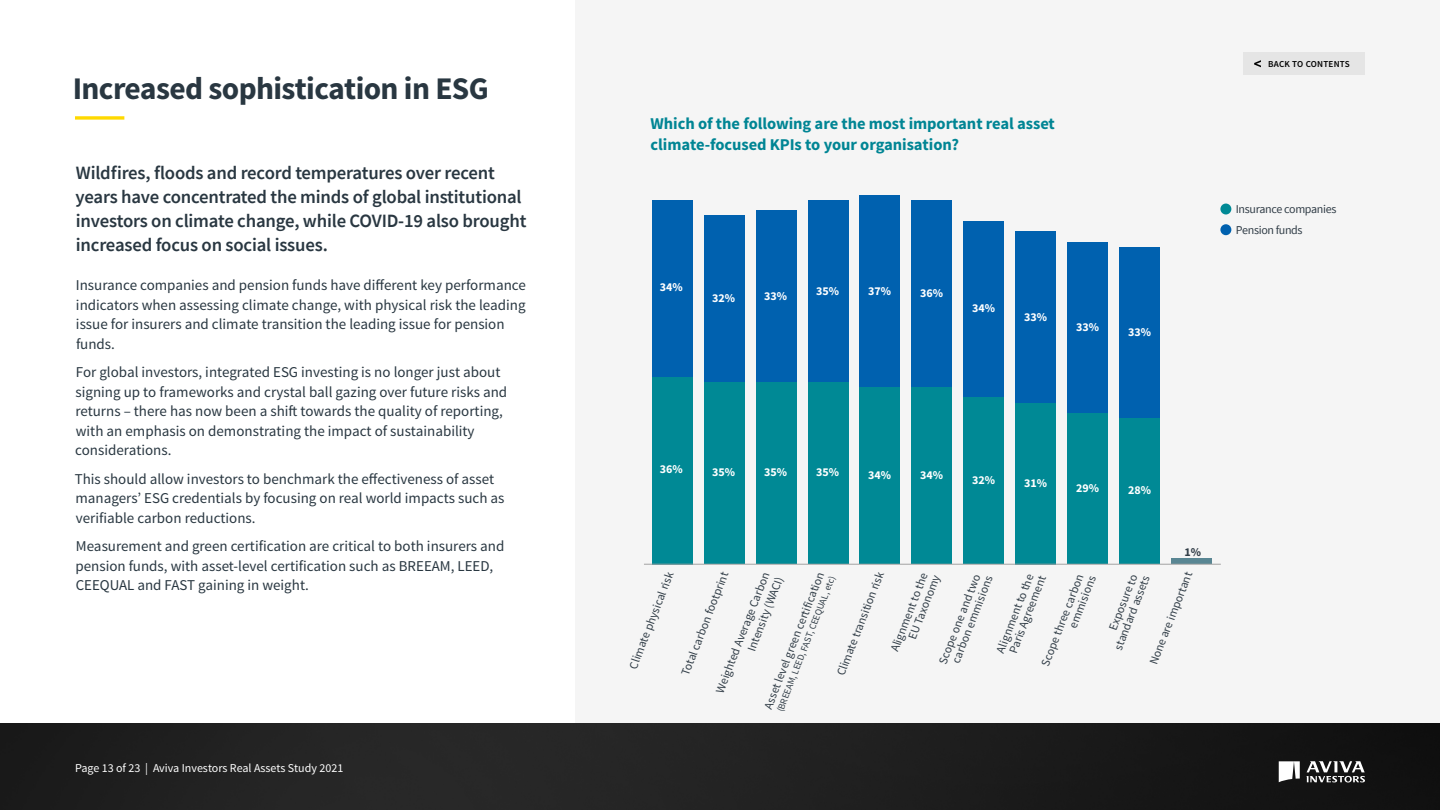
<style>
.page{position:relative;width:1440px;height:810px;background:#fff}
.page>*{position:absolute;margin:0;border:0;box-sizing:border-box;transform-origin:0 0}
.t1{font:700 31.5px "Source Sans Pro";letter-spacing:-.02em;color:#293741}
.t2{font:600 18.75px/24px "Source Sans Pro";letter-spacing:-.01em;color:#293741}
.t3{font:700 16.5px/21px "Source Sans Pro";letter-spacing:-.005em;color:#008594}
.t4{font:15px/19.5px "Source Sans Pro";color:#293741}
.t5{font:12px/12px "Source Sans Pro";letter-spacing:-.03em;color:#323e48;text-align:right}
.t6{font:700 12px "Source Sans Pro";color:#fff}
.t7{font:12px "Source Sans Pro";color:#fff}
.t8{font:700 12px "Source Sans Pro";color:#323e48}
.t9{font:9.6px "Source Sans Pro";color:#323e48}
.t10{font:600 9.15px "Source Sans Pro";letter-spacing:.025em;color:#000}
</style>
<div class="page">
<div style="left:576px;top:0;width:864px;height:724px;background:#f5f5f5"></div>
<img style="left:0;top:724px;width:1440px;height:86px">
<svg style="left:1306px;top:761px;width:59px;height:22px"></svg>
<svg style="left:1279px;top:761px;width:21px;height:21px"></svg>
<div style="left:1243px;top:52px;width:122px;height:23px;background:#e5e5e5"></div>
<svg style="left:1254px;top:60px;width:7px;height:7px"></svg>
<div style="left:652px;top:200px;width:40px;height:177px;background:#0061af"></div>
<div style="left:704px;top:216px;width:40px;height:166px;background:#0061af"></div>
<div style="left:756px;top:211px;width:40px;height:171px;background:#0061af"></div>
<div style="left:808px;top:200px;width:40px;height:182px;background:#0061af"></div>
<div style="left:860px;top:195px;width:40px;height:192px;background:#0061af"></div>
<div style="left:912px;top:200px;width:40px;height:187px;background:#0061af"></div>
<div style="left:964px;top:221px;width:40px;height:177px;background:#0061af"></div>
<div style="left:1016px;top:231px;width:40px;height:172px;background:#0061af"></div>
<div style="left:1068px;top:242px;width:40px;height:171px;background:#0061af"></div>
<div style="left:1120px;top:247px;width:40px;height:172px;background:#0061af"></div>
<div style="left:652px;top:377px;width:40px;height:187px;background:#008995"></div>
<div style="left:704px;top:382px;width:40px;height:182px;background:#008995"></div>
<div style="left:756px;top:382px;width:40px;height:182px;background:#008995"></div>
<div style="left:808px;top:382px;width:40px;height:182px;background:#008995"></div>
<div style="left:860px;top:387px;width:40px;height:177px;background:#008995"></div>
<div style="left:912px;top:387px;width:40px;height:177px;background:#008995"></div>
<div style="left:964px;top:398px;width:40px;height:166px;background:#008995"></div>
<div style="left:1016px;top:403px;width:40px;height:161px;background:#008995"></div>
<div style="left:1068px;top:413px;width:40px;height:151px;background:#008995"></div>
<div style="left:1172px;top:559px;width:40px;height:5px;background:#598693"></div>
<div style="left:1220px;top:204px;width:11px;height:10px;background:#008995;border-radius:50%"></div>
<div style="left:1220px;top:224px;width:11px;height:11px;background:#0061af;border-radius:50%"></div>
<div style="left:1120px;top:419px;width:40px;height:145px;background:#008995"></div>
<hr style="left:644px;top:564px;width:577px;height:1px;background:#a3a3a3">
<svg style="left:75px;top:116px;width:49px;height:4px"></svg>
<h1 class="t1" style="left:73px;top:68px;width:418px">Increased sophistication in ESG</h1>
<p class="t2" style="left:75px;top:161px;width:453px">Wildfires, floods and record temperatures over recent years have concentrated the minds of global institutional investors on climate change, while COVID-19 also brought increased focus on social issues.</p>
<p class="t4" style="left:76px;top:276px;width:451px">Insurance companies and pension funds have different key performance indicators when assessing climate change, with physical risk the leading issue for insurers and climate transition the leading issue for pension funds.</p>
<p class="t4" style="left:75px;top:363px;width:434px">For global investors, integrated ESG investing is no longer just about signing up to frameworks and crystal ball gazing over future risks and returns – there has now been a shift towards the quality of reporting, with an emphasis on demonstrating the impact of sustainability considerations.</p>
<p class="t4" style="left:75px;top:469px;width:431px">This should allow investors to benchmark the effectiveness of asset managers’ ESG credentials by focusing on real world impacts such as verifiable carbon reductions.</p>
<p class="t4" style="left:76px;top:537px;width:430px">Measurement and green certification are critical to both insurers and pension funds, with asset-level certification such as BREEAM, LEED,<br>CEEQUAL and FAST gaining in weight.</p>
<p class="t7" style="left:75px;top:761px;width:270px">Page 13 of 23 | Aviva Investors Real Assets Study 2021</p>
<p class="t3" style="left:651px;top:113px;width:406px">Which of the following are the most important real asset climate-focused KPIs to your organisation?</p>
<p class="t6" style="left:660px;top:279px;width:24px">34%</p>
<p class="t6" style="left:712px;top:291px;width:24px">32%</p>
<p class="t6" style="left:764px;top:288px;width:24px">33%</p>
<p class="t6" style="left:816px;top:283px;width:24px">35%</p>
<p class="t6" style="left:868px;top:284px;width:24px">37%</p>
<p class="t6" style="left:920px;top:286px;width:24px">36%</p>
<p class="t6" style="left:972px;top:300px;width:24px">34%</p>
<p class="t6" style="left:1024px;top:309px;width:24px">33%</p>
<p class="t6" style="left:1076px;top:319px;width:24px">33%</p>
<p class="t6" style="left:1128px;top:324px;width:24px">33%</p>
<p class="t10" style="left:1268px;top:58px;width:83px">BACK TO CONTENTS</p>
<p class="t5" style="left:1236px;top:199px;width:102px;line-height:20.7px;text-align:left">Insurance companies<br>Pension funds</p>
<p class="t6" style="left:660px;top:461px;width:24px">36%</p>
<p class="t6" style="left:712px;top:465px;width:24px">35%</p>
<p class="t6" style="left:764px;top:465px;width:24px">35%</p>
<p class="t6" style="left:816px;top:465px;width:24px">35%</p>
<p class="t6" style="left:868px;top:468px;width:24px">34%</p>
<p class="t6" style="left:920px;top:468px;width:24px">34%</p>
<p class="t6" style="left:972px;top:472px;width:24px">32%</p>
<p class="t6" style="left:1024px;top:475px;width:24px">31%</p>
<p class="t6" style="left:1076px;top:480px;width:24px">29%</p>
<p class="t6" style="left:1128px;top:482px;width:24px">28%</p>
<p class="t8" style="left:1185px;top:544px;width:18px">1%</p>
<p class="t9" style="left:775px;top:709px;width:147px;rotate:-69deg">(BREEAM ,LEED,FAST,CEEQ UAL,etc)</p>
<p class="t5" style="left:835px;top:673px;width:112px;rotate:-69deg">Climate transition risk</p>
<p class="t5" style="left:889px;top:649px;width:88px;rotate:-69deg">Alignment to the<br>EU Taxonomy</p>
<p class="t5" style="left:628px;top:666px;width:105px;rotate:-69deg">Climate physical risk</p>
<p class="t5" style="left:680px;top:673px;width:112px;rotate:-69deg">Total carbon footprint</p>
<p class="t5" style="left:1040px;top:663px;width:102px;rotate:-69deg">Scope three carbon emmisions</p>
<p class="t5" style="left:1101px;top:643px;width:80px;rotate:-69deg">Exposure to standard assets</p>
<p class="t5" style="left:1148px;top:662px;width:100px;rotate:-69deg">None are important</p>
<p class="t5" style="left:763px;top:706px;width:148px;rotate:-69deg">Asset level green certification</p>
<p class="t5" style="left:713px;top:690px;width:131px;line-height:14.5px;rotate:-69deg">Weighted Average Carbon<br>Intensity (WACI)</p>
<p class="t5" style="left:937px;top:661px;width:100px;text-align:center;rotate:-69deg">Scope one and tw o carbon emmisions</p>
<p class="t5" style="left:995px;top:650px;width:88px;text-align:center;rotate:-69deg">Alignment to the<br>Paris Agreement</p>
</div>
